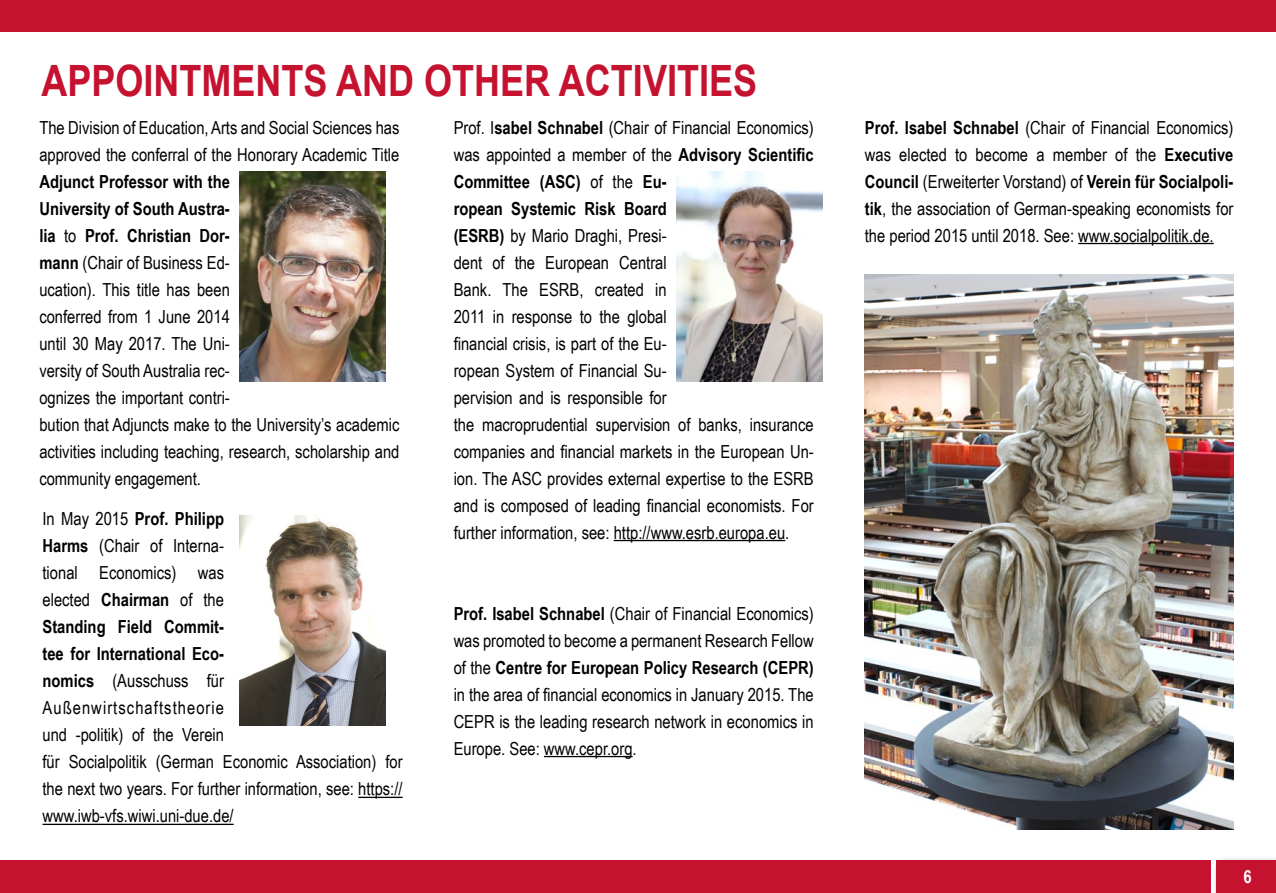
<style>
.page{position:relative;width:1276px;height:893px;background:#fff}
.page>*{position:absolute;margin:0;border:0;box-sizing:border-box;transform-origin:0 0}
.t1{font:700 43.2px "Arial";color:#c4122f;scale:.83 1}
.t2{font:18px/27px "Arial Narrow";color:#000}
.t3{font:700 18px "Arial Narrow";color:#fff}
.s1{font-weight:700}
</style>
<div class="page">
<div style="left:1211px;top:855px;width:65px;height:38px;background:#000;opacity:.6"></div>
<div style="left:1216px;top:860px;width:60px;height:33px;background:#c4122f"></div>
<div style="left:0;top:860px;width:1210px;height:33px;background:#c4122f"></div>
<div style="left:0;top:0;width:1276px;height:32px;background:#c4122f"></div>
<img style="left:240px;top:171px;width:146px;height:210px">
<hr style="left:358px;top:797px;width:45px;height:1px;background:#000">
<hr style="left:43px;top:824px;width:191px;height:1px;background:#000">
<img style="left:240px;top:516px;width:146px;height:210px">
<img style="left:676px;top:171px;width:146px;height:210px">
<hr style="left:614px;top:540px;width:171px;height:1px;background:#000">
<hr style="left:544px;top:756px;width:88px;height:1px;background:#000">
<hr style="left:1078px;top:243px;width:135px;height:1px;background:#000">
<img style="left:865px;top:274px;width:368px;height:555px">
<h1 class="t1" style="left:41px;top:52px;width:863px">APPOINTMENTS AND OTHER ACTIVITIES</h1>
<p class="t2" style="left:39px;top:113px;width:362px">The Division of Education, Arts and Social Sciences has approved the conferral of the Honorary Academic Title</p>
<p class="t2" style="left:39px;top:167px;width:361px"><span class="s1">Adjunct Professor with the<br>University of South Austra-<br>lia</span> to <span class="s1">Prof. Christian Dor-<br>mann</span> (Chair of Business Ed-<br>ucation). This title has been<br>conferred from 1 June 2014<br>until 30 May 2017. The Uni-<br>versity of South Australia rec-<br>ognizes the important contri-<br>bution that Adjuncts make to the University’s academic activities including teaching, research, scholarship and community engagement.</p>
<p class="t2" style="left:43px;top:505px;width:362px">In May 2015 <span class="s1">Prof. Philipp<br>Harms</span> (Chair of Interna-<br>tional Economics) was<br>elected <span class="s1">Chairman</span> of the<br><span class="s1">Standing Field Commit-<br>tee for International Eco-<br>nomics</span> (Ausschuss für<br>Außenwirtschaftstheorie<br>und -politik) of the Verein<br>für Socialpolitik (German Economic Association) for the next two years. For further information, see: https:// www.iwb-vfs.wiwi.uni-due.de/</p>
<p class="t2" style="left:454px;top:113px;width:362px">Prof. I<span class="s1">sabel Schnabel</span> (Chair of Financial Economics) was appointed a member of the <span class="s1">Advisory Scientific Committee (ASC)</span> of the <span class="s1">Eu-<br>ropean Systemic Risk Board<br>(ESRB)</span> by Mario Draghi, Presi-<br>dent of the European Central<br>Bank. The ESRB, created in<br>2011 in response to the global<br>financial crisis, is part of the Eu-<br>ropean System of Financial Su-<br>pervision and is responsible for<br>the macroprudential supervision of banks, insurance companies and financial markets in the European Un&shy;ion. The ASC provides external expertise to the ESRB and is composed of leading financial economists. For further information, see: http://www.esrb.europa.eu.</p>
<p class="t2" style="left:454px;top:599px;width:361px;text-align:justify"><span class="s1">Prof. Isabel Schnabel</span> (Chair of Financial Economics) was promoted to become a permanent Research Fellow of the <span class="s1">Centre for European Policy Research (CEPR) </span>in the area of financial economics in January 2015. The CEPR is the leading research network in economics in Europe. See: www.cepr.org.</p>
<p class="t2" style="left:865px;top:113px;width:370px;text-align:justify"><span class="s1">Prof. Isabel Schnabel</span> (Chair of Financial Economics) was elected to become a member of the <span class="s1">Executive Council</span> (Erweiterter Vorstand) of <span class="s1">Verein für Socialpoli&shy;tik</span>, the association of German-speaking economists for the period 2015 until 2018. See: www.socialpolitik.de.</p>
<p class="t3" style="left:1243px;top:863px;width:10px">6</p>
</div>
